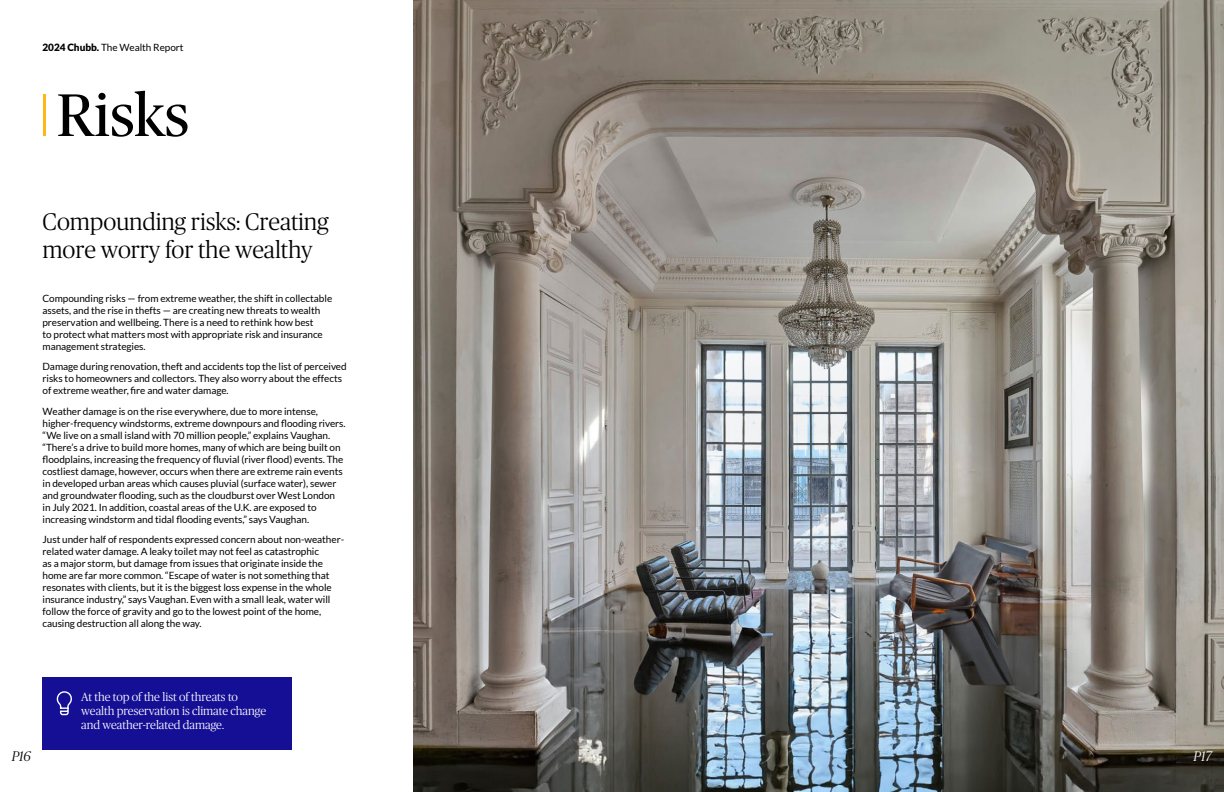
<style>
.page{position:relative;width:1224px;height:792px;background:#fff}
.page>*{position:absolute;margin:0;border:0;box-sizing:border-box;transform-origin:0 0}
.Pg_16_Title{font:60px "Chubb Publico";letter-spacing:-.005em;color:#000}
.Pg_16_H1{font:300 24px/28px "Chubb Publico";letter-spacing:-.005em;color:#000}
.t1{font:italic 300 14px "Chubb Publico";color:#000}
.t2{font:italic 300 14px "Chubb Publico";color:#fff}
.Pg_16_Call_Out{font:300 12px/14px "Chubb Publico";letter-spacing:-.005em;color:#fff}
.Pg_16_Body{font:10px/12px "Lato";letter-spacing:-.005em;color:#000}
.s1{font-weight:900}
</style>
<div class="page">
<hr style="left:43px;top:94px;width:3px;height:42px;background:#ffb617">
<div style="left:43px;top:677px;width:249px;height:72px;background:#150f96"></div>
<svg style="left:56px;top:691px;width:16px;height:25px"></svg>
<img style="left:413px;top:0;width:811px;height:792px">
<p class="Pg_16_Body" style="left:43px;top:41px;width:143px"><span class="s1">2024 Chubb.</span> The Wealth Report</p>
<h1 class="Pg_16_Title" style="left:57px;top:73px;width:134px">Risks</h1>
<h1 class="Pg_16_H1" style="left:43px;top:206px;width:288px">Compounding risks: Creating more worry for the wealthy</h1>
<p class="Pg_16_Body" style="left:43px;top:292px;width:291px">Compounding risks — from extreme weather, the shift in collectable assets, and the rise in thefts — are creating new threats to wealth preservation and wellbeing. There is a need to rethink how best<br>to protect what matters most with appropriate risk and insurance management strategies.</p>
<p class="Pg_16_Body" style="left:43px;top:361px;width:306px">Damage during renovation, theft and accidents top the list of perceived risks to homeowners and collectors. They also worry about the effects of extreme weather, fire and water damage.</p>
<p class="Pg_16_Body" style="left:43px;top:405px;width:305px">Weather damage is on the rise everywhere, due to more intense, higher-frequency windstorms, extreme downpours and flooding rivers. “We live on a small island with 70 million people,” explains Vaughan. “There’s a drive to build more homes, many of which are being built on floodplains, increasing the frequency of fluvial (river flood) events. The costliest damage, however, occurs when there are extreme rain events in developed urban areas which causes pluvial (surface water), sewer and groundwater flooding, such as the cloudburst over West London in July 2021. In addition, coastal areas of the U.K. are exposed to increasing windstorm and tidal flooding events,” says Vaughan.</p>
<p class="Pg_16_Body" style="left:43px;top:534px;width:303px">Just under half of respondents expressed concern about non-weather&shy;related water damage. A leaky toilet may not feel as catastrophic<br>as a major storm, but damage from issues that originate inside the home are far more common. “Escape of water is not something that resonates with clients, but it is the biggest loss expense in the whole insurance industry,” says Vaughan. Even with a small leak, water will follow the force of gravity and go to the lowest point of the home, causing destruction all along the way.</p>
<h3 class="t1" style="left:12px;top:746px;width:21px">P16</h3>
<h1 class="Pg_16_Call_Out" style="left:81px;top:689px;width:187px">At the top of the list of threats to wealth preservation is climate change and weather-related damage.</h1>
<h3 class="t2" style="left:1194px;top:746px;width:20px">P17</h3>
</div>
